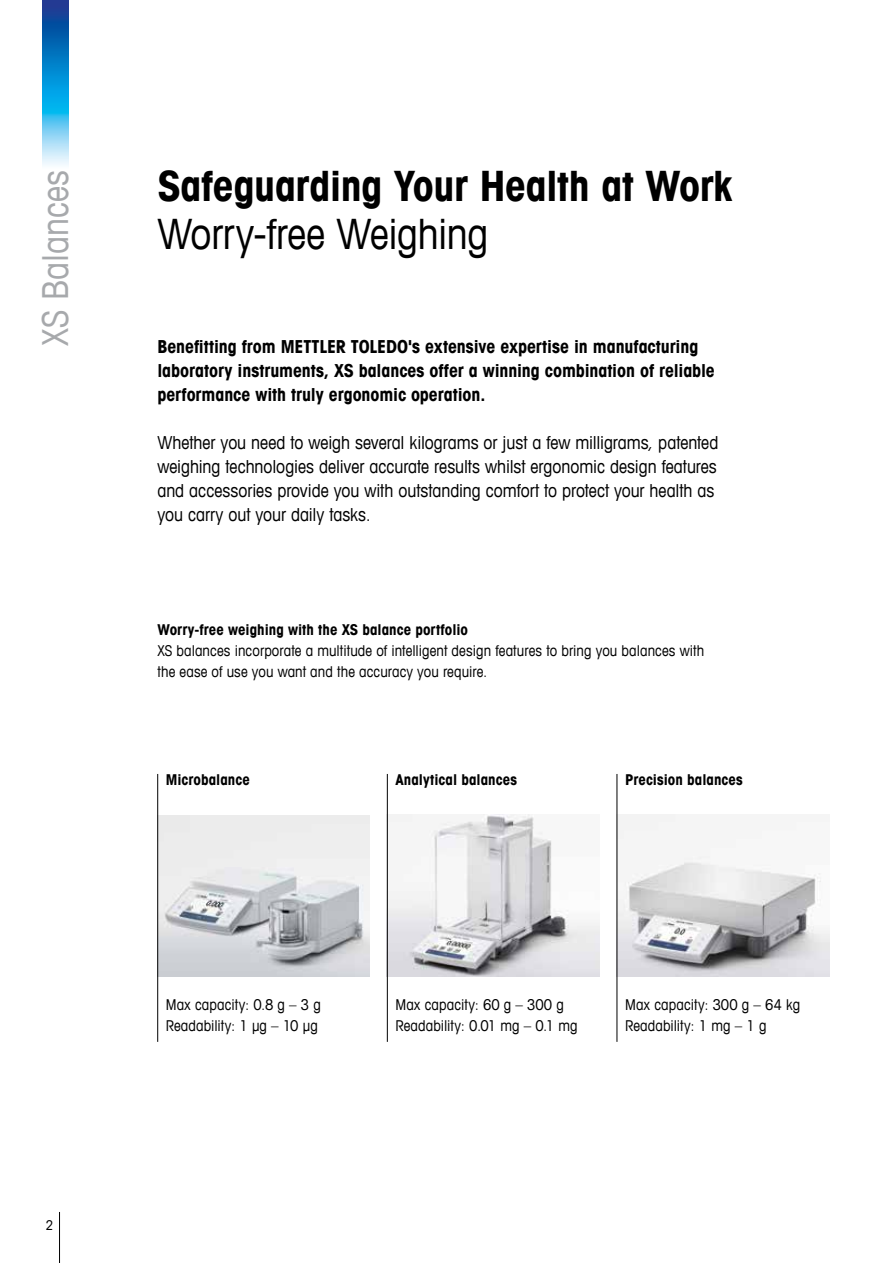
<style>
.page{position:relative;width:893px;height:1263px;background:#fff}
.page>*{position:absolute;margin:0;border:0;box-sizing:border-box;transform-origin:0 0}
.t1{font:700 condensed 42px "Avant Garde Com";letter-spacing:-.005em;color:#000}
.t2{font:condensed 42px "Avant Garde Com";letter-spacing:-.01em;color:#000}
.t3{font:condensed 36px "Avant Garde Com";color:#a7a9ac}
.t4{font:condensed 18px/24px "Avant Garde Com";letter-spacing:-.005em;color:#000}
.t5{font:700 condensed 18px/24px "Avant Garde Com";letter-spacing:-.005em;color:#000}
.t6{font:condensed 15px/21px "Avant Garde Com";letter-spacing:.005em;color:#000}
.t7{font:700 condensed 15px "Avant Garde Com";letter-spacing:.005em;color:#000}
.t8{font:condensed 13.5px "Avant Garde Com";color:#000}
</style>
<div class="page">
<hr style="left:59px;top:1212px;width:1px;height:51px;background:#000">
<img style="left:43px;top:0;width:25px;height:166px">
<img style="left:158px;top:815px;width:212px;height:161px">
<img style="left:388px;top:815px;width:211px;height:161px">
<img style="left:616px;top:815px;width:213px;height:161px">
<hr style="left:387px;top:774px;width:1px;height:268px;background:#000">
<hr style="left:617px;top:774px;width:1px;height:268px;background:#000">
<hr style="left:157px;top:774px;width:1px;height:268px;background:#000">
<h2 class="t3" style="left:33px;top:346px;width:177px;rotate:-90deg">XS Balances</h2>
<p class="t8" style="left:46px;top:1217px;width:9px">2</p>
<h1 class="t1" style="left:157px;top:158px;width:576px">Safeguarding Your Health at Work</h1>
<h1 class="t2" style="left:157px;top:207px;width:333px">Worry-free Weighing</h1>
<p class="t5" style="left:157px;top:334px;width:559px">Benefitting from METTLER TOLEDO's extensive expertise in manufacturing laboratory instruments, XS balances offer a winning combination of reliable performance with truly ergonomic operation.</p>
<p class="t4" style="left:157px;top:430px;width:562px">Whether you need to weigh several kilograms or just a few milligrams, patented weighing technologies deliver accurate results whilst ergonomic design features and accessories provide you with outstanding comfort to protect your health as you carry out your daily tasks.</p>
<p class="t7" style="left:157px;top:620px;width:312px">Worry-free weighing with the XS balance portfolio</p>
<p class="t6" style="left:157px;top:640px;width:548px">XS balances incorporate a multitude of intelligent design features to bring you balances with the ease of use you want and the accuracy you require.</p>
<p class="t7" style="left:166px;top:770px;width:86px">Microbalance</p>
<p class="t7" style="left:395px;top:770px;width:123px">Analytical balances</p>
<p class="t7" style="left:625px;top:770px;width:119px">Precision balances</p>
<p class="t6" style="left:166px;top:994px;width:157px">Max capacity: 0.8 g – 3 g<br>Readability: 1 µg – 10 µg</p>
<p class="t6" style="left:395px;top:994px;width:184px">Max capacity: 60 g – 300 g<br>Readability: 0.01 mg – 0.1 mg</p>
<p class="t6" style="left:625px;top:994px;width:177px">Max capacity: 300 g – 64 kg<br>Readability: 1 mg – 1 g</p>
</div>
